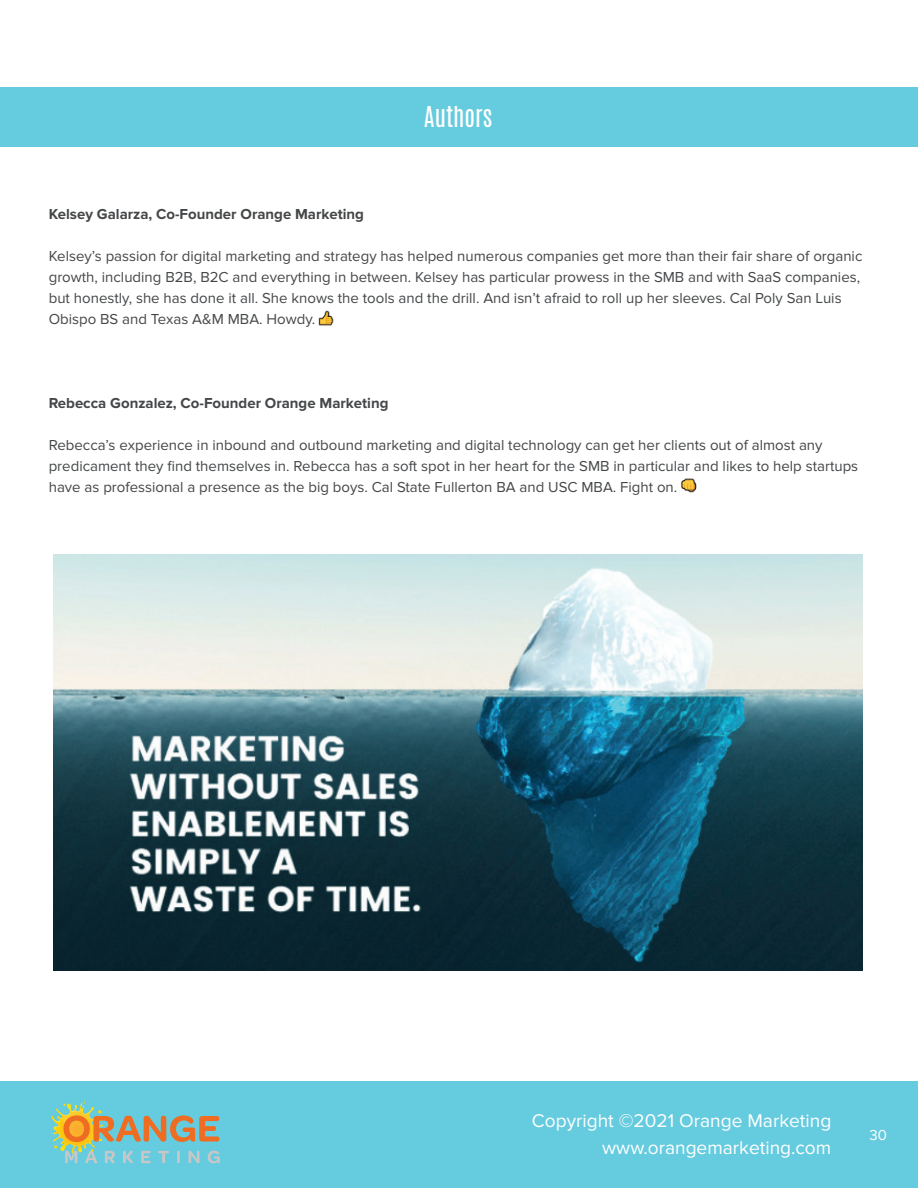
<style>
.page{position:relative;width:918px;height:1188px;background:#fff}
.page>*{position:absolute;margin:0;border:0;box-sizing:border-box;transform-origin:0 0}
.t1{font:24px "Antonio";color:#fff}
.t2{font:19.2px/26.8px "Proxima Nova";color:#fff;text-align:right}
.t3{font:15px/21px "Proxima Nova";color:#444648}
.t4{font:700 15px "Proxima Nova";color:#444648}
.t5{font:15px "Proxima Nova";color:#fff}
</style>
<div class="page">
<div style="left:0;top:1082px;width:918px;height:106px;background:#65cbdf"></div>
<svg style="left:51px;top:1101px;width:169px;height:62px"></svg>
<img style="left:681px;top:478px;width:16px;height:15px">
<div style="left:0;top:87px;width:918px;height:60px;background:#65cbdf"></div>
<img style="left:318px;top:310px;width:15px;height:16px">
<img style="left:53px;top:554px;width:809px;height:416px">
<h1 class="t1" style="left:424px;top:99px;width:70px">Authors</h1>
<p class="t4" style="left:49px;top:205px;width:317px">Kelsey Galarza, Co-Founder Orange Marketing</p>
<p class="t3" style="left:49px;top:245px;width:815px">Kelsey’s passion for digital marketing and strategy has helped numerous companies get more than their fair share of organic growth, including B2B, B2C and everything in between. Kelsey has particular prowess in the SMB and with SaaS companies, but honestly, she has done it all. She knows the tools and the drill. And isn’t afraid to roll up her sleeves. Cal Poly San Luis Obispo BS and Texas A&amp;M MBA. Howdy.</p>
<p class="t4" style="left:49px;top:394px;width:341px">Rebecca Gonzalez, Co-Founder Orange Marketing</p>
<p class="t3" style="left:49px;top:434px;width:811px">Rebecca’s experience in inbound and outbound marketing and digital technology can get her clients out of almost any predicament they find themselves in. Rebecca has a soft spot in her heart for the SMB in particular and likes to help startups have as professional a presence as the big boys. Cal State Fullerton BA and USC MBA. Fight on.</p>
<p class="t2" style="left:532px;top:1108px;width:301px">Copyright ©2021 Orange Marketing www.orangemarketing.com</p>
<p class="t5" style="left:870px;top:1126px;width:19px">30</p>
</div>
